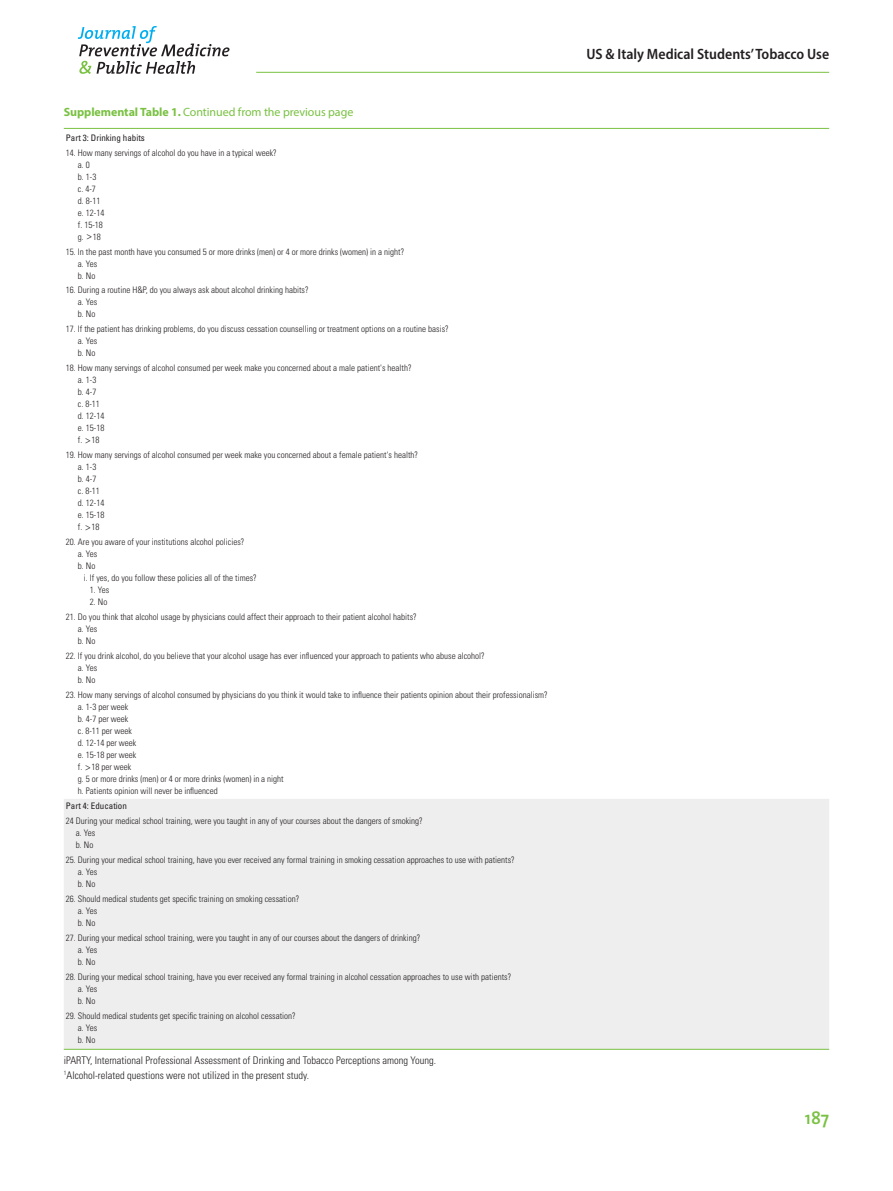
<style>
.page{position:relative;width:893px;height:1191px;background:#fff}
.page>*{position:absolute;margin:0;border:0;box-sizing:border-box;transform-origin:0 0}
.t1{font:600 18px "The Mix";color:#79c142}
.t2{font:600 semi-condensed 15px "Myriad Pro";color:#231f20}
.jpmph_표그림캡션{font:12px "Myriad Pro";letter-spacing:-.005em;color:#79c142}
.jpmph_표본문{font:300 condensed 10.5px "Univers LT Std";color:#231f20}
.jpmph_표본문-2{font:300 condensed 9px/12px "Univers LT Std";color:#231f20}
.jpmph_표본문-3{font:condensed 9px "Univers LT Std";color:#231f20}
.s1{font-weight:700}
.s2{font-family:"Dotum";font-weight:400;font-stretch:normal}
</style>
<div class="page">
<hr style="left:256px;top:72px;width:573px;height:1px;background:#79c142">
<svg style="left:78px;top:26px;width:152px;height:48px"></svg>
<div style="left:64px;top:799px;width:765px;height:250px;background:#eeeeef"></div>
<hr style="left:64px;top:128px;width:765px;height:1px;background:#79c142">
<hr style="left:64px;top:1049px;width:765px;height:1px;background:#79c142">
<p class="jpmph_표그림캡션" style="left:64px;top:105px;width:291px"><span class="s1">Supplemental Table 1.</span> Continued from the previous page</p>
<p class="jpmph_표본문-3" style="left:66px;top:132px;width:80px">Part 3: Drinking habits</p>
<p class="jpmph_표본문-2" style="left:78px;top:146px;width:200px;text-indent:-12px">14. How many servings of alcohol do you have in a typical week? a. 0<br>b. 1-3<br>c. 4-7<br>d. 8-11<br>e. 12-14<br>f. 15-18<br>g. <span class="s2">&gt;</span>18</p>
<p class="jpmph_표본문-2" style="left:78px;top:245px;width:328px;text-indent:-12px">15. In the past month have you consumed 5 or more drinks (men) or 4 or more drinks (women) in a night? a. Yes<br>b. No</p>
<p class="jpmph_표본문-2" style="left:78px;top:284px;width:232px;text-indent:-12px">16. During a routine H&amp;P, do you always ask about alcohol drinking habits? a. Yes<br>b. No</p>
<p class="jpmph_표본문-2" style="left:78px;top:323px;width:372px;text-indent:-12px">17. If the patient has drinking problems, do you discuss cessation counselling or treatment options on a routine basis? a. Yes<br>b. No</p>
<p class="jpmph_표본문-2" style="left:78px;top:362px;width:335px;text-indent:-12px">18. How many servings of alcohol consumed per week make you concerned about a male patient's health? a. 1-3<br>b. 4-7<br>c. 8-11<br>d. 12-14<br>e. 15-18<br>f. <span class="s2">&gt;</span>18</p>
<p class="jpmph_표본문-2" style="left:78px;top:449px;width:342px;text-indent:-12px">19. How many servings of alcohol consumed per week make you concerned about a female patient's health? a. 1-3<br>b. 4-7<br>c. 8-11<br>d. 12-14<br>e. 15-18<br>f. <span class="s2">&gt;</span>18</p>
<p class="jpmph_표본문-2" style="left:66px;top:536px;width:180px">20. Are you aware of your institutions alcohol policies?</p>
<p class="jpmph_표본문-2" style="left:78px;top:548px;width:21px">a. Yes</p>
<p class="jpmph_표본문-2" style="left:78px;top:560px;width:19px">b. No</p>
<p class="jpmph_표본문-2" style="left:84px;top:572px;width:174px">i. If yes, do you follow these policies all of the times?</p>
<p class="jpmph_표본문-2" style="left:90px;top:584px;width:21px">1. Yes</p>
<p class="jpmph_표본문-2" style="left:90px;top:596px;width:19px">2. No</p>
<p class="jpmph_표본문-2" style="left:78px;top:611px;width:340px;text-indent:-12px">21. Do you think that alcohol usage by physicians could affect their approach to their patient alcohol habits? a. Yes<br>b. No</p>
<p class="jpmph_표본문-2" style="left:78px;top:650px;width:408px;text-indent:-12px">22. If you drink alcohol, do you believe that your alcohol usage has ever influenced your approach to patients who abuse alcohol? a. Yes<br>b. No</p>
<p class="jpmph_표본문-2" style="left:78px;top:689px;width:471px;text-indent:-12px">23. How many servings of alcohol consumed by physicians do you think it would take to influence their patients opinion about their professionalism? a. 1-3 per week<br>b. 4-7 per week<br>c. 8-11 per week<br>d. 12-14 per week<br>e. 15-18 per week<br>f. <span class="s2">&gt;</span>18 per week<br>g. 5 or more drinks (men) or 4 or more drinks (women) in a night<br>h. Patients opinion will never be influenced</p>
<p class="jpmph_표본문-3" style="left:66px;top:800px;width:62px">Part 4: Education</p>
<p class="jpmph_표본문-2" style="left:76px;top:815px;width:348px;text-indent:-10px">24 During your medical school training, were you taught in any of your courses about the dangers of smoking? a. Yes<br>b. No</p>
<p class="jpmph_표본문-2" style="left:78px;top:854px;width:438px;text-indent:-12px">25. During your medical school training, have you ever received any formal training in smoking cessation approaches to use with patients? a. Yes<br>b. No</p>
<p class="jpmph_표본문-2" style="left:78px;top:893px;width:223px;text-indent:-12px">26. Should medical students get specific training on smoking cessation? a. Yes<br>b. No</p>
<p class="jpmph_표본문-2" style="left:78px;top:932px;width:344px;text-indent:-12px">27. During your medical school training, were you taught in any of our courses about the dangers of drinking? a. Yes<br>b. No</p>
<p class="jpmph_표본문-2" style="left:78px;top:971px;width:435px;text-indent:-12px">28. During your medical school training, have you ever received any formal training in alcohol cessation approaches to use with patients? a. Yes<br>b. No</p>
<p class="jpmph_표본문-2" style="left:78px;top:1010px;width:219px;text-indent:-12px">29. Should medical students get specific training on alcohol cessation? a. Yes<br>b. No</p>
<p class="jpmph_표본문" style="left:64px;top:1054px;width:374px">iPARTY, International Professional Assessment of Drinking and Tobacco Perceptions among Young.</p>
<p class="jpmph_표본문" style="left:64px;top:1069px;width:247px"><sup>1</sup>Alcohol-related questions were not utilized in the present study.</p>
<h2 class="t2" style="left:586px;top:45px;width:244px">US &amp; Italy Medical Students’ Tobacco Use</h2>
<h1 class="t1" style="left:805px;top:1103px;width:26px">187</h1>
</div>
